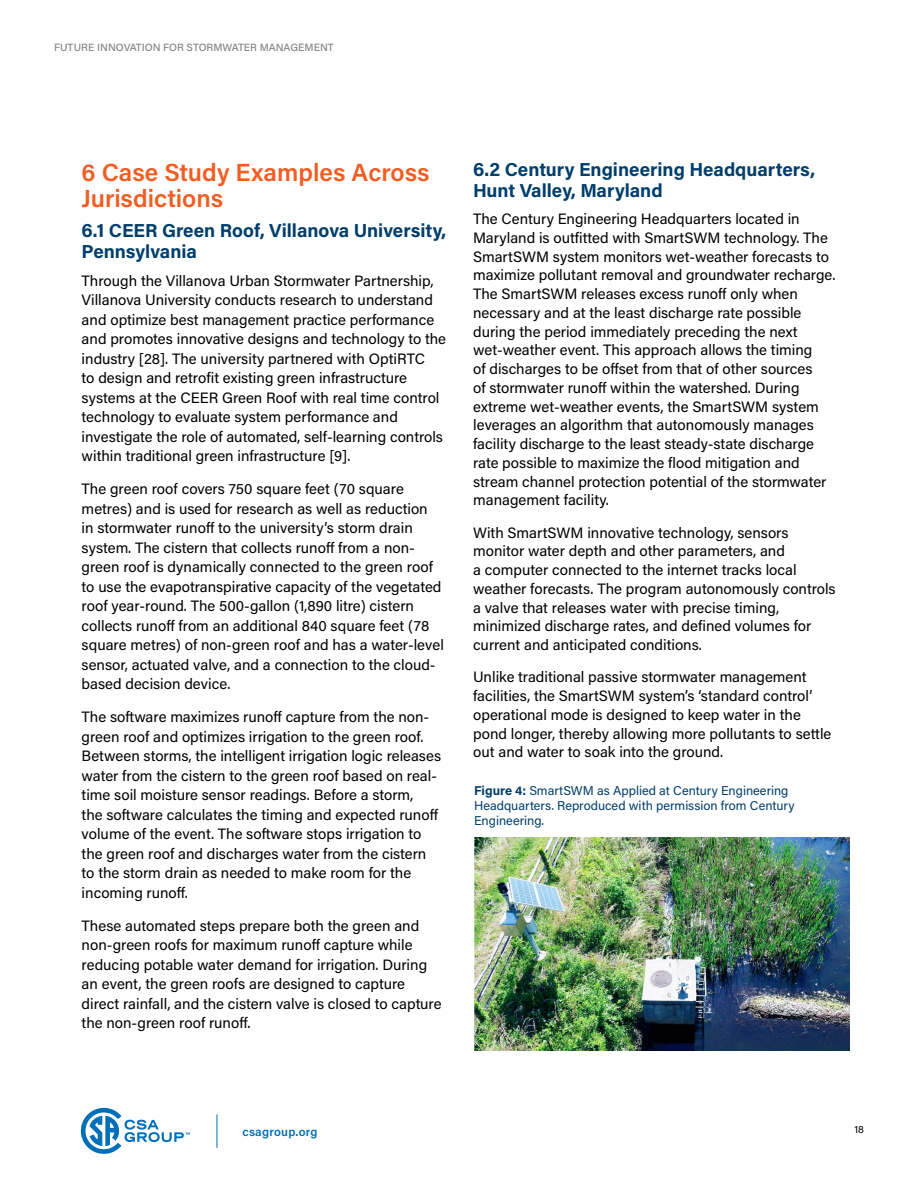
<style>
.page{position:relative;width:918px;height:1188px;background:#fff}
.page>*{position:absolute;margin:0;border:0;box-sizing:border-box;transform-origin:0 0}
.Header_2{font:600 24.75px/26.2px "Acumin Pro";color:#f15d22}
.Header_3{font:700 18.75px/21px "Acumin Pro";color:#003e6b}
.Text{font:15px/19.5px "Acumin Pro";color:#000}
.t1{font:12.75px/15px "Acumin Pro";color:#003e6b}
.t2{font:600 12px "Acumin Pro";letter-spacing:.02em;color:#006fb9}
.t3{font:500 10.5px "Acumin Pro";color:#808285}
.t4{font:10.5px "Acumin Pro";color:#000}
.s1{font-weight:700}
</style>
<div class="page">
<hr style="left:217px;top:1114px;width:1px;height:34px;background:#006fb9">
<svg style="left:81px;top:1108px;width:109px;height:46px"></svg>
<img style="left:474px;top:838px;width:375px;height:213px">
<p class="t3" style="left:54px;top:40px;width:281px">FUTURE INNOVATION FOR STORMWATER MANAGEMENT</p>
<h2 class="Header_2" style="left:82px;top:158px;width:350px">6 Case Study Examples Across<br>Jurisdictions</h2>
<h3 class="Header_3" style="left:82px;top:219px;width:366px">6.1 CEER Green Roof, Villanova University,<br>Pennsylvania</h3>
<p class="Text" style="left:82px;top:270px;width:366px">Through the Villanova Urban Stormwater Partnership, Villanova University conducts research to understand and optimize best management practice performance and promotes innovative designs and technology to the industry [28]. The university partnered with OptiRTC<br>to design and retrofit existing green infrastructure systems at the CEER Green Roof with real time control technology to evaluate system performance and investigate the role of automated, self-learning controls within traditional green infrastructure [9].</p>
<p class="Text" style="left:82px;top:479px;width:364px">The green roof covers 750 square feet (70 square metres) and is used for research as well as reduction<br>in stormwater runoff to the university’s storm drain system. The cistern that collects runoff from a non&shy;green roof is dynamically connected to the green roof to use the evapotranspirative capacity of the vegetated roof year-round. The 500-gallon (1,890 litre) cistern collects runoff from an additional 840 square feet (78 square metres) of non-green roof and has a water-level sensor, actuated valve, and a connection to the cloud&shy;based decision device.</p>
<p class="Text" style="left:82px;top:707px;width:361px">The software maximizes runoff capture from the non&shy;green roof and optimizes irrigation to the green roof.<br>Between storms, the intelligent irrigation logic releases water from the cistern to the green roof based on real&shy;time soil moisture sensor readings. Before a storm,<br>the software calculates the timing and expected runoff volume of the event. The software stops irrigation to the green roof and discharges water from the cistern to the storm drain as needed to make room for the incoming runoff.</p>
<p class="Text" style="left:82px;top:915px;width:361px">These automated steps prepare both the green and non-green roofs for maximum runoff capture while reducing potable water demand for irrigation. During an event, the green roofs are designed to capture direct rainfall, and the cistern valve is closed to capture the non-green roof runoff.</p>
<h3 class="Header_3" style="left:473px;top:158px;width:343px">6.2 Century Engineering Headquarters,<br>Hunt Valley, Maryland</h3>
<p class="Text" style="left:473px;top:209px;width:364px;line-height:18.8px">The Century Engineering Headquarters located in Maryland is outfitted with SmartSWM technology. The SmartSWM system monitors wet-weather forecasts to maximize pollutant removal and groundwater recharge.<br>The SmartSWM releases excess runoff only when necessary and at the least discharge rate possible during the period immediately preceding the next wet-weather event. This approach allows the timing<br>of discharges to be offset from that of other sources<br>of stormwater runoff within the watershed. During extreme wet-weather events, the SmartSWM system leverages an algorithm that autonomously manages facility discharge to the least steady-state discharge rate possible to maximize the flood mitigation and stream channel protection potential of the stormwater management facility.</p>
<p class="Text" style="left:473px;top:522px;width:364px;line-height:18.8px">With SmartSWM innovative technology, sensors monitor water depth and other parameters, and<br>a computer connected to the internet tracks local weather forecasts. The program autonomously controls a valve that releases water with precise timing, minimized discharge rates, and defined volumes for current and anticipated conditions.</p>
<p class="Text" style="left:473px;top:667px;width:360px;line-height:18.8px">Unlike traditional passive stormwater management facilities, the SmartSWM system’s ‘standard control’ operational mode is designed to keep water in the pond longer, thereby allowing more pollutants to settle out and water to soak into the ground.</p>
<p class="t1" style="left:474px;top:782px;width:322px"><span class="s1">Figure 4:</span> SmartSWM as Applied at Century Engineering<br>Headquarters. Reproduced with permission from Century<br>Engineering.</p>
<p class="t2" style="left:242px;top:1124px;width:77px">csagroup.org</p>
<p class="t4" style="left:854px;top:1122px;width:11px">18</p>
</div>
